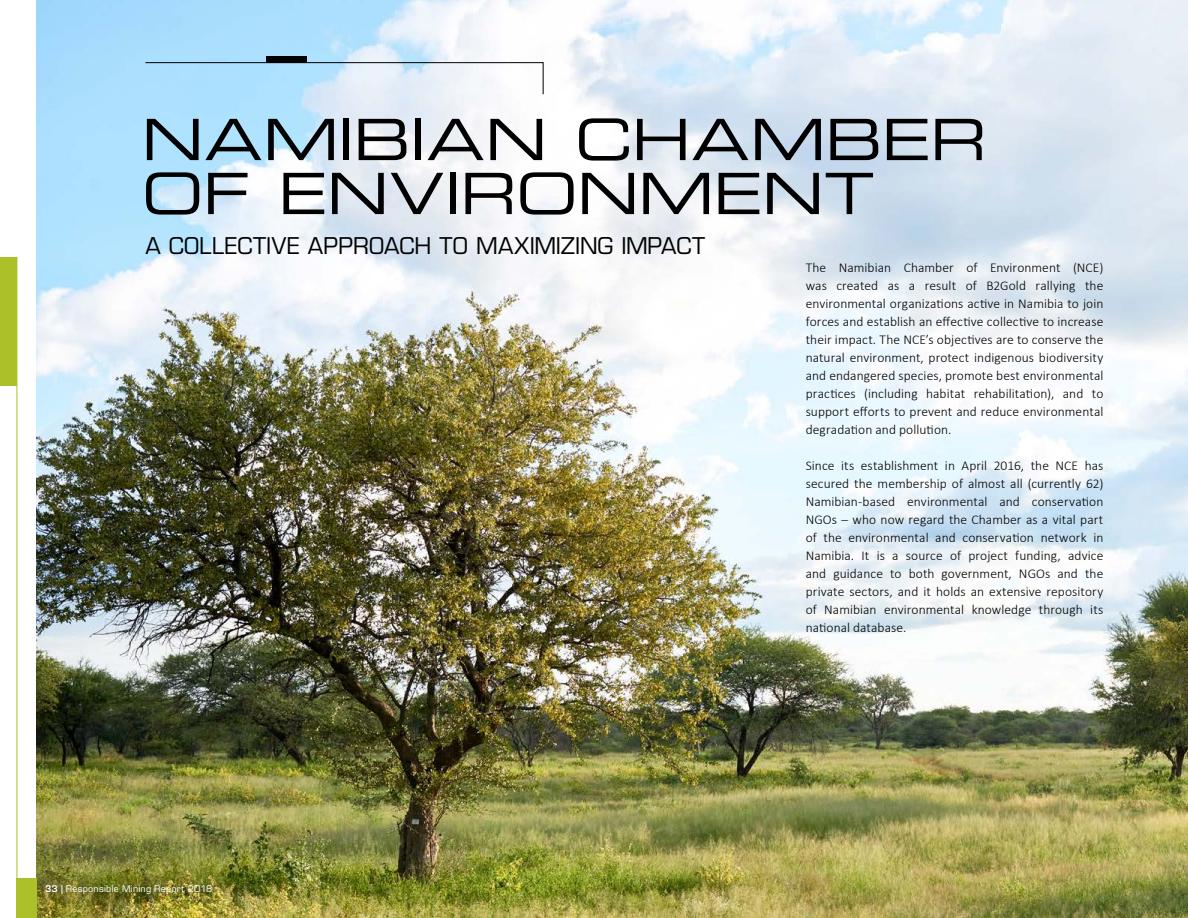
<style>
.page{position:relative;width:1188px;height:918px;background:#fff}
.page>*{position:absolute;margin:0;border:0;box-sizing:border-box;transform-origin:0 0}
.t1{font:57px/54px "Eurostile LT Std Ex 2";letter-spacing:-.005em;color:#000}
.t2{font:22.5px "Eurostile LT Std";color:#000}
.t3{font:300 13.5px/18px "Calibri";letter-spacing:.005em;color:#000;text-align:justify}
.t4{font:9px "Eurostile LT Std";letter-spacing:.025em;color:#fff}
.s1{font-weight:600}
</style>
<div class="page">
<img style="left:37px;top:0;width:1151px;height:918px">
<div style="left:17px;top:879px;width:20px;height:39px;background:#acc02a"></div>
<hr style="left:17px;top:257px;width:1px;height:661px;background:#acc02a">
<div style="left:0;top:257px;width:17px;height:128px;background:#acc02a"></div>
<svg style="left:145px;top:62px;width:398px;height:33px"></svg>
<div style="left:266px;top:56px;width:41px;height:7px;background:#000"></div>
<h1 class="t1" style="left:142px;top:111px;width:846px">NAMIBIAN CHAMBER<br>OF ENVIRONMENT</h1>
<h2 class="t2" style="left:145px;top:232px;width:546px">A COLLECTIVE APPROACH TO MAXIMIZING IM PACT</h2>
<p class="t3" style="left:806px;top:259px;width:299px">The Namibian Chamber of Environment (NCE) was created as a result of B2Gold rallying the environmental organizations active in Namibia to join forces and establish an effective collective to increase their impact. The NCE’s objectives are to conserve the natural environment, protect indigenous biodiversity and endangered species, promote best environmental practices (including habitat rehabilitation), and to support efforts to prevent and reduce environmental degradation and pollution.</p>
<p class="t3" style="left:806px;top:457px;width:299px">Since its establishment in April 2016, the NCE has secured the membership of almost all (currently 62)<br>Namibian-based environmental and conservation NGOs – who now regard the Chamber as a vital part of the environmental and conservation network in Namibia. It is a source of project funding, advice and guidance to both government, NGOs and the private sectors, and it holds an extensive repository of Namibian environmental knowledge through its national database.</p>
<p class="t4" style="left:45px;top:883px;width:169px"><span class="s1">33 |</span> RESPONSIBLE MINING REPORT 2018</p>
</div>
